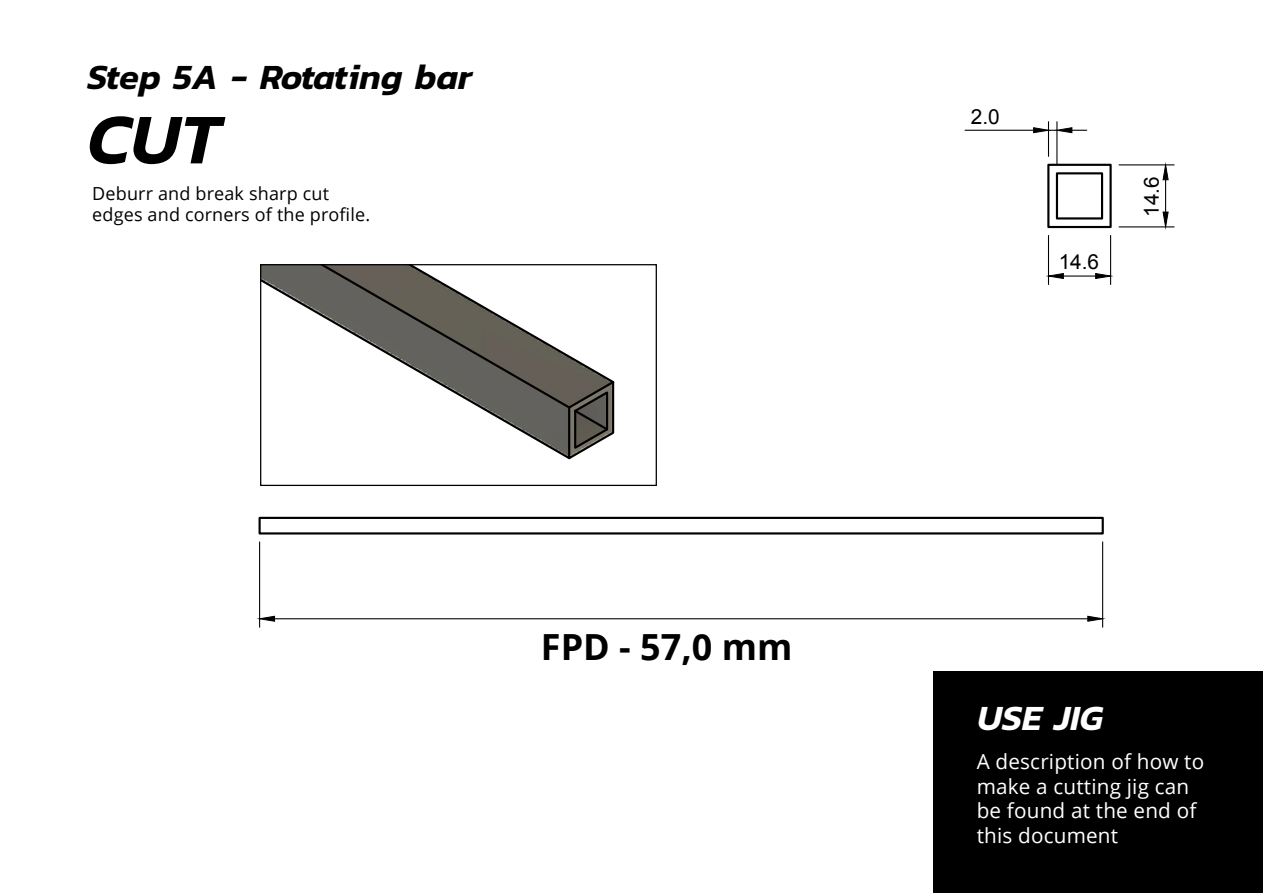
<style>
.page{position:relative;width:1263px;height:893px;background:#fff}
.page>*{position:absolute;margin:0;border:0;box-sizing:border-box;transform-origin:0 0}
.t1{font:italic 600 72px "Kanit";color:#000}
.t2{font:italic 600 36px "Kanit";color:#000}
.t3{font:700 36px "Open Sans";color:#000}
.t4{font:italic 600 36px "Kanit";color:#fff}
.t5{font:20.85px "Arial";color:#000}
.t6{font:20.7px/24.9px "Open Sans";letter-spacing:.01em;color:#fff}
.t7{font:18px/21.6px "Open Sans";letter-spacing:.01em;color:#000}
.t8{font:14.85px "Arial Unicode MS";color:#000}
</style>
<div class="page">
<div style="left:933px;top:672px;width:330px;height:221px;background:#000"></div>
<svg style="left:262px;top:266px;width:353px;height:194px"></svg>
<div style="left:260px;top:264px;width:397px;height:222px;border:1px solid #000"></div>
<div style="left:1056px;top:172px;width:47px;height:48px;border:2px solid #000"></div>
<div style="left:1047px;top:164px;width:65px;height:64px;border:2px solid #000"></div>
<hr style="left:1048px;top:235px;width:1px;height:49px;background:#000">
<hr style="left:1110px;top:235px;width:1px;height:49px;background:#000">
<hr style="left:1063px;top:275px;width:33px;height:2px;background:#000">
<svg style="left:1049px;top:273px;width:15px;height:6px"></svg>
<svg style="left:1095px;top:273px;width:16px;height:6px"></svg>
<hr style="left:1119px;top:226px;width:55px;height:1px;background:#000">
<hr style="left:1119px;top:164px;width:55px;height:1px;background:#000">
<hr style="left:1165px;top:180px;width:1px;height:32px;background:#000">
<svg style="left:1162px;top:211px;width:7px;height:17px"></svg>
<svg style="left:1162px;top:164px;width:7px;height:16px"></svg>
<hr style="left:1056px;top:122px;width:1px;height:43px;background:#000">
<hr style="left:1048px;top:122px;width:1px;height:34px;background:#000">
<hr style="left:965px;top:130px;width:69px;height:1px;background:#000">
<svg style="left:1033px;top:127px;width:54px;height:6px"></svg>
<div style="left:258px;top:517px;width:846px;height:17px;border:2px solid #000"></div>
<hr style="left:259px;top:542px;width:1px;height:85px;background:#000">
<hr style="left:1102px;top:542px;width:1px;height:85px;background:#000">
<hr style="left:275px;top:618px;width:813px;height:1px;background:#000">
<svg style="left:259px;top:615px;width:16px;height:7px"></svg>
<svg style="left:1087px;top:615px;width:16px;height:7px"></svg>
<h2 class="t2" style="left:87px;top:50px;width:386px">Step 5A - Rotating bar</h2>
<h1 class="t1" style="left:87px;top:84px;width:135px">CUT</h1>
<p class="t8" style="left:169px;top:150px;width:10px">6</p>
<p class="t7" style="left:92px;top:182px;width:279px">Deburr and break sharp cut edges and corners of the profile.</p>
<h2 class="t3" style="left:541px;top:621px;width:253px">FPD - 57,0 mm</h2>
<p class="t8" style="left:688px;top:648px;width:12px">C</p>
<p class="t5" style="left:971px;top:103px;width:30px">2.0</p>
<p class="t5" style="left:1059px;top:248px;width:42px">14.6</p>
<p class="t5" style="left:1138px;top:217px;width:42px;rotate:-90deg">14.6</p>
<h2 class="t4" style="left:977px;top:691px;width:127px">USE JIG</h2>
<p class="t6" style="left:977px;top:748px;width:229px">A description of how to make a cutting jig can be found at the end of this document</p>
</div>
